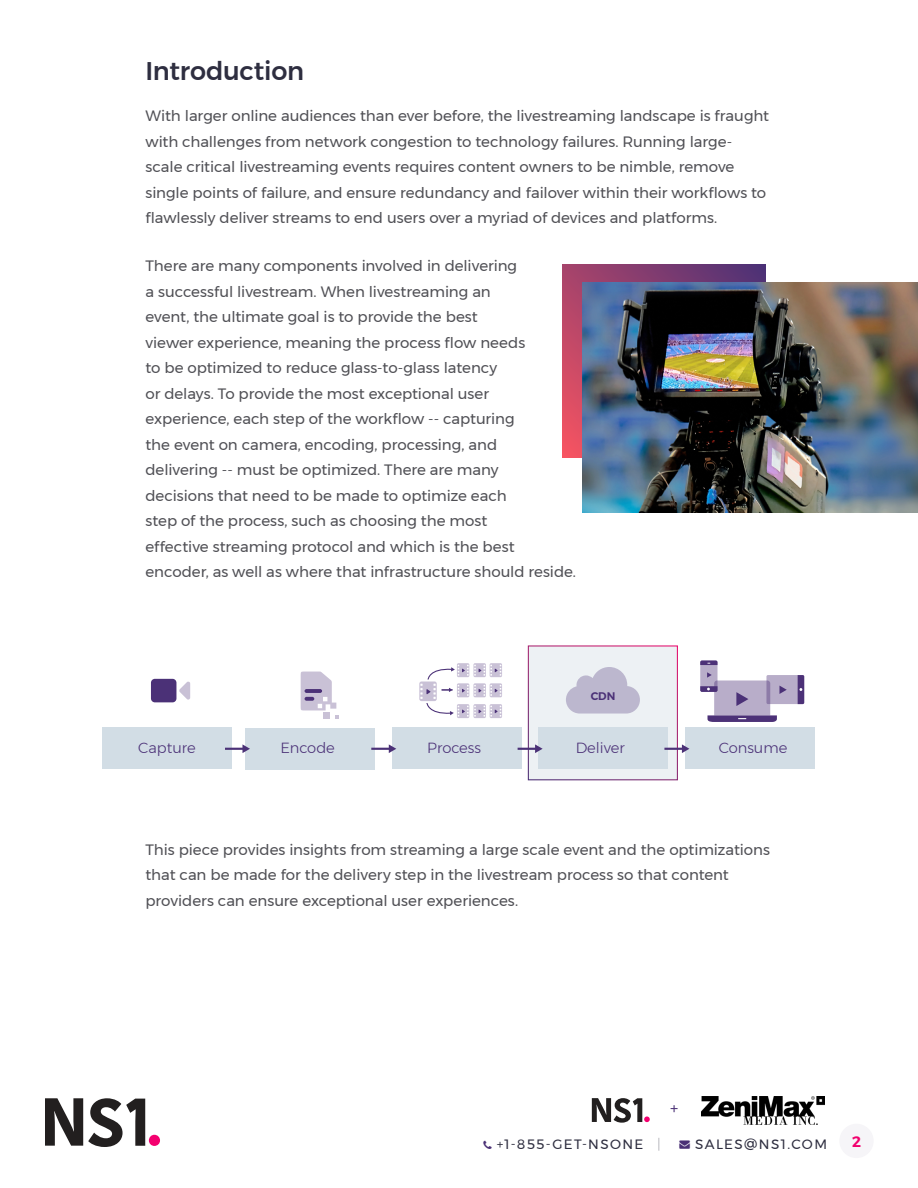
<style>
.page{position:relative;width:918px;height:1188px;background:#fff}
.page>*{position:absolute;margin:0;border:0;box-sizing:border-box;transform-origin:0 0}
.t1{font:500 25.5px "Montserrat";letter-spacing:-.01em;color:#2e2e40}
.t2{font:16.5px "Montserrat";color:#4b3176}
.t3{font:15px/25.5px "Montserrat";letter-spacing:-.005em;color:#505055}
.t4{font:600 15px "Montserrat";color:#f2006e}
.t5{font:300 14.7px "Montserrat";color:#4b3177}
.t6{font:13.5px "Montserrat";letter-spacing:.1em;color:#2e2e40}
.t7{font:600 10.95px "Montserrat";color:#4b3177}
.s1{font-weight:100}
.s2{color:#4a3075}
</style>
<div class="page">
<svg style="left:45px;top:1098px;width:115px;height:49px"></svg>
<svg style="left:592px;top:1098px;width:58px;height:25px"></svg>
<img style="left:702px;top:1096px;width:122px;height:29px">
<div style="left:839px;top:1124px;width:35px;height:34px;background:#f6f5f8;border-radius:50%"></div>
<div style="left:528px;top:646px;width:149px;height:134px;background:#edf1f4"></div>
<div style="left:528px;top:645px;width:150px;height:135px;border:1px solid #fff"></div>
<div style="left:103px;top:728px;width:129px;height:41px;background:#d2dde5"></div>
<div style="left:151px;top:679px;width:25px;height:23px;background:#4b3177;border-radius:4px"></div>
<svg style="left:179px;top:682px;width:11px;height:18px"></svg>
<div style="left:246px;top:728px;width:129px;height:41px;background:#d2dde5"></div>
<div style="left:392px;top:728px;width:130px;height:41px;background:#d2dde5"></div>
<svg style="left:766px;top:675px;width:38px;height:29px"></svg>
<svg style="left:798px;top:675px;width:6px;height:29px"></svg>
<div style="left:700px;top:660px;width:18px;height:32px;background:#b8adc9;border-radius:2px"></div>
<svg style="left:700px;top:661px;width:18px;height:4px"></svg>
<svg style="left:700px;top:672px;width:87px;height:50px"></svg>
<svg style="left:225px;top:744px;width:25px;height:9px"></svg>
<svg style="left:371px;top:744px;width:25px;height:9px"></svg>
<div style="left:539px;top:728px;width:129px;height:41px;background:#d2dde5"></div>
<svg style="left:518px;top:744px;width:25px;height:9px"></svg>
<svg style="left:301px;top:672px;width:37px;height:47px"></svg>
<svg style="left:419px;top:663px;width:83px;height:55px"></svg>
<svg style="left:566px;top:667px;width:74px;height:47px"></svg>
<div style="left:686px;top:728px;width:129px;height:41px;background:#d2dde5"></div>
<svg style="left:664px;top:744px;width:25px;height:9px"></svg>
<svg style="left:562px;top:264px;width:204px;height:193px;background:#a0456d"></svg>
<img style="left:583px;top:283px;width:335px;height:230px">
<h1 class="t1" style="left:146px;top:51px;width:160px">Introduction</h1>
<p class="t3" style="left:146px;top:103px;width:625px">With larger online audiences than ever before, the livestreaming landscape is fraught with challenges from network congestion to technology failures. Running large&shy;scale critical livestreaming events requires content owners to be nimble, remove single points of failure, and ensure redundancy and failover within their workflows to flawlessly deliver streams to end users over a myriad of devices and platforms.</p>
<p class="t3" style="left:146px;top:253px;width:432px">There are many components involved in delivering<br>a successful livestream. When livestreaming an<br>event, the ultimate goal is to provide the best<br>viewer experience, meaning the process flow needs<br>to be optimized to reduce glass-to-glass latency<br>or delays. To provide the most exceptional user experience, each step of the workflow -- capturing<br>the event on camera, encoding, processing, and<br>delivering -- must be optimized. There are many<br>decisions that need to be made to optimize each<br>step of the process, such as choosing the most<br>effective streaming protocol and which is the best encoder, as well as where that infrastructure should reside.</p>
<p class="t5" style="left:138px;top:736px;width:59px">Capture</p>
<p class="t5" style="left:280px;top:737px;width:56px">Encode</p>
<p class="t5" style="left:427px;top:737px;width:55px">Process</p>
<p class="t7" style="left:591px;top:688px;width:26px">CDN</p>
<p class="t5" style="left:576px;top:737px;width:51px">Deliver</p>
<p class="t5" style="left:719px;top:737px;width:70px">Consume</p>
<p class="t3" style="left:146px;top:837px;width:626px">This piece provides insights from streaming a large scale event and the optimizations that can be made for the delivery step in the livestream process so that content providers can ensure exceptional user experiences.</p>
<p class="t2" style="left:670px;top:1096px;width:10px">+</p>
<p class="t6" style="left:497px;top:1134px;width:165px">+1-855-GET-NSONE <span class="s1">|</span></p>
<p class="t6" style="left:679px;top:1134px;width:149px"><span class="s2">→</span> SALES@NS1.COM</p>
<p class="t4" style="left:852px;top:1129px;width:10px">2</p>
</div>
